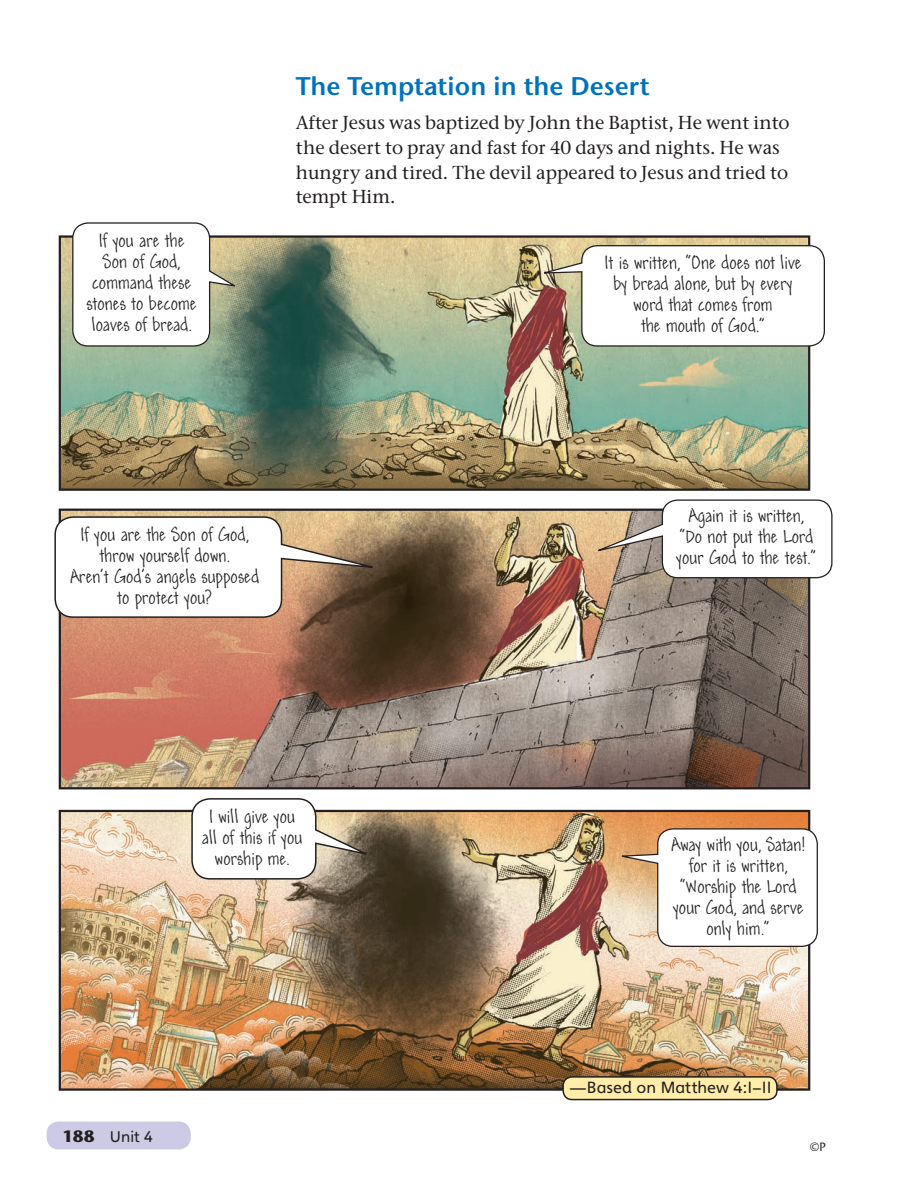
<style>
.page{position:relative;width:908px;height:1187px;background:#fff}
.page>*{position:absolute;margin:0;border:0;box-sizing:border-box;transform-origin:0 0}
.t1{font:600 25.5px "Stone Sans ITC Pro";color:#0072bc}
.t2{font:21px/21px "Andy Std";letter-spacing:.005em;color:#231f20;text-align:center;scale:.9 1}
.t3{font:500 18.75px/24.8px "Stone Serif ITC Pro";color:#231f20}
.t4{font:15.75px "Heinemann Special";color:#231f20}
.t5{font:15px "Heinemann Special";color:#231f20}
.t6{font:500 12px "Stone Sans ITC Pro";color:#231f20}
.s1{font-family:"Stone Sans ITC Pro";font-weight:700;font-size:16.5px}
</style>
<div class="page">
<img style="left:62px;top:238px;width:745px;height:250px">
<div style="left:59px;top:235px;width:751px;height:256px;border:2px solid #231f20"></div>
<img style="left:62px;top:511px;width:745px;height:275px">
<div style="left:59px;top:508px;width:751px;height:281px;border:2px solid #231f20"></div>
<img style="left:62px;top:813px;width:745px;height:274px">
<div style="left:59px;top:810px;width:751px;height:280px;border:2px solid #231f20"></div>
<svg style="left:71px;top:222px;width:170px;height:125px"></svg>
<svg style="left:54px;top:515px;width:338px;height:103px"></svg>
<svg style="left:190px;top:798px;width:188px;height:82px"></svg>
<svg style="left:533px;top:244px;width:292px;height:103px"></svg>
<svg style="left:583px;top:499px;width:250px;height:80px"></svg>
<svg style="left:611px;top:827px;width:207px;height:120px"></svg>
<div style="left:563px;top:1077px;width:213px;height:22px;background:#ffeda9;border-radius:9px"></div>
<div style="left:562px;top:1076px;width:215px;height:24px;border:2px solid #231f20;border-radius:9px"></div>
<div style="left:47px;top:1121px;width:144px;height:28px;background:#cccae4;border-radius:12px"></div>
<p class="t2" style="left:87px;top:230px;width:124px">If you are the<br>Son of God, command these stones to become loaves of bread.</p>
<p class="t1" style="left:296px;top:70px;width:355px">The Temptation in the Desert</p>
<p class="t3" style="left:296px;top:110px;width:495px">After Jesus was baptized by John the Baptist, He went into the desert to pray and fast for 40 days and nights. He was hungry and tired. The devil appeared to Jesus and tried to tempt Him.</p>
<p class="t2" style="left:604px;top:253px;width:220px">It is written, “One does not live by bread alone, but by every word that comes from<br>the mouth of God.”</p>
<p class="t2" style="left:70px;top:524px;width:211px">If you are the Son of God, throw yourself down.<br>Aren’t God’s angels supposed to protect you?</p>
<p class="t2" style="left:676px;top:505px;width:157px">Again it is written, “Do not put the Lord your God to the test.”</p>
<p class="t2" style="left:202px;top:806px;width:113px">I will give you all of this if you worship me.</p>
<p class="t5" style="left:62px;top:1127px;width:92px"><span class="s1">188</span> Unit 4</p>
<p class="t2" style="left:671px;top:834px;width:150px">Away with you, Satan! for it is written, “Worship the Lord your God, and serve only him.”</p>
<p class="t4" style="left:569px;top:1077px;width:204px">—Based on Matthew 4:1–11</p>
<p class="t6" style="left:809px;top:1139px;width:18px">©P</p>
</div>
